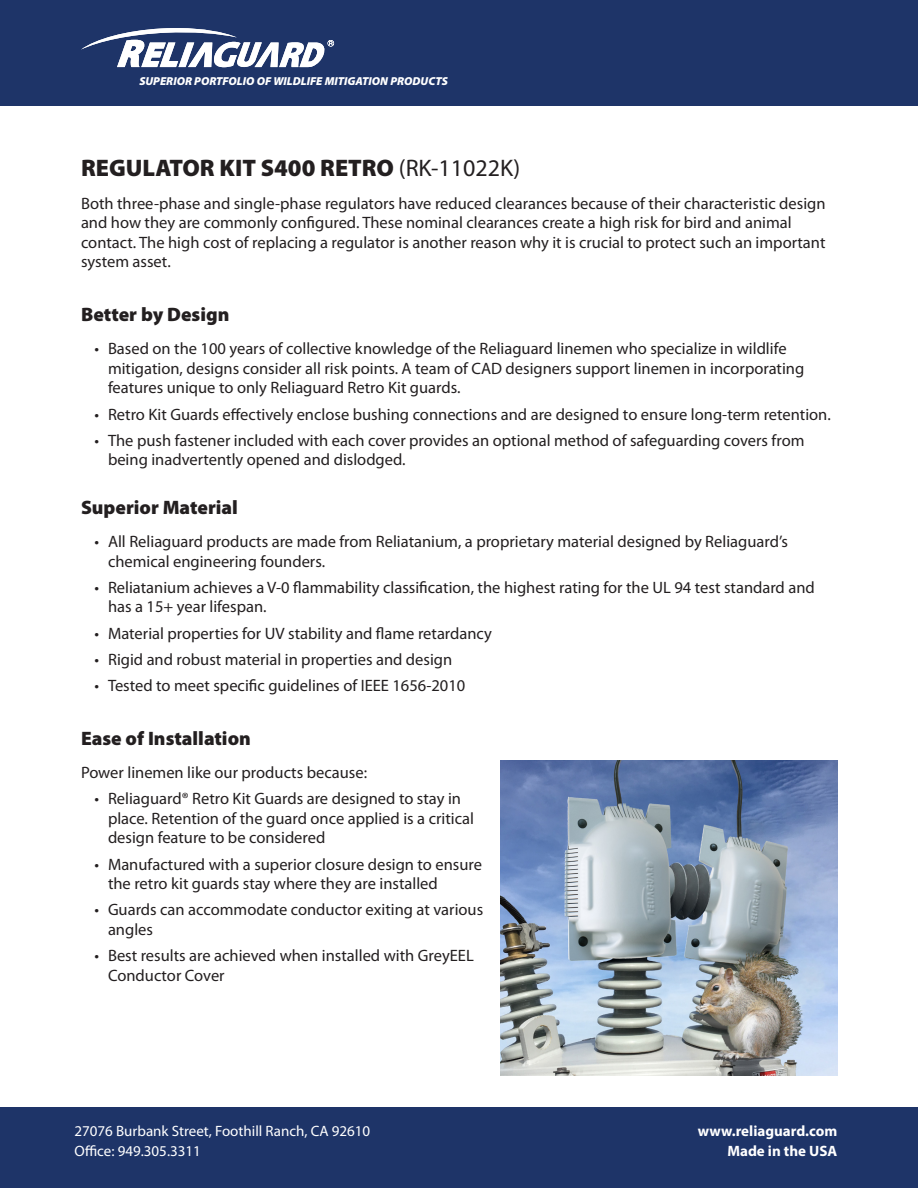
<style>
.page{position:relative;width:918px;height:1188px;background:#fff}
.page>*{position:absolute;margin:0;border:0;box-sizing:border-box;transform-origin:0 0}
.t1{font:900 24px "Myriad Pro";color:#231f20}
.t2{font:900 19.5px "Myriad Pro";color:#231f20}
.body{font:16.5px/19.5px "Myriad Pro";color:#231f20}
.t3{font:15px/19.5px "Myriad Pro";color:#fff}
.t4{font:700 15px/19.5px "Myriad Pro";color:#fff;text-align:right}
.t5{font:italic 900 11.55px "Myriad Pro";color:#fff}
.s1{font-weight:400}
</style>
<div class="page">
<div style="left:0;top:0;width:918px;height:106px;background:#1e3468"></div>
<div style="left:0;top:1107px;width:918px;height:81px;background:#1e3468"></div>
<svg style="left:81px;top:28px;width:253px;height:39px"></svg>
<img style="left:500px;top:760px;width:337px;height:315px">
<p class="t5" style="left:139px;top:75px;width:310px">SUPERIOR PORTFOLIO OF WILDLIFE MITIGATION PRODUCTS</p>
<p class="t1" style="left:81px;top:154px;width:441px">REGULATOR KIT S400 RETRO <span class="s1">(RK-11022K)</span></p>
<p class="body" style="left:81px;top:194px;width:746px">Both three-phase and single-phase regulators have reduced clearances because of their characteristic design and how they are commonly configured. These nominal clearances create a high risk for bird and animal contact. The high cost of replacing a regulator is another reason why it is crucial to protect such an important system asset.</p>
<h2 class="t2" style="left:81px;top:304px;width:150px">Better by Design</h2>
<p class="body" style="left:108px;top:340px;width:698px;text-indent:-14px">• Based on the 100 years of collective knowledge of the Reliaguard linemen who specialize in wildlife mitigation, designs consider all risk points. A team of CAD designers support linemen in incorporating features unique to only Reliaguard Retro Kit guards.</p>
<p class="body" style="left:94px;top:405px;width:738px">• Retro Kit Guards effectively enclose bushing connections and are designed to ensure long-term retention.</p>
<p class="body" style="left:108px;top:431px;width:698px;text-indent:-14px">• The push fastener included with each cover provides an optional method of safeguarding covers from being inadvertently opened and dislodged.</p>
<h2 class="t2" style="left:81px;top:497px;width:158px">Superior Material</h2>
<p class="body" style="left:108px;top:532px;width:681px;text-indent:-14px">• All Reliaguard products are made from Reliatanium, a proprietary material designed by Reliaguard’s chemical engineering founders.</p>
<p class="body" style="left:108px;top:578px;width:708px;text-indent:-14px">• Reliatanium achieves a V-0 flammability classification, the highest rating for the UL 94 test standard and has a 15+ year lifespan.</p>
<p class="body" style="left:94px;top:624px;width:399px">• Material properties for UV stability and flame retardancy</p>
<p class="body" style="left:94px;top:650px;width:359px">• Rigid and robust material in properties and design</p>
<p class="body" style="left:94px;top:676px;width:372px">• Tested to meet specific guidelines of IEEE 1656-2010</p>
<h2 class="t2" style="left:81px;top:728px;width:171px">Ease of Installation</h2>
<p class="body" style="left:81px;top:763px;width:288px">Power linemen like our products because:</p>
<p class="body" style="left:108px;top:790px;width:367px;text-indent:-14px">• Reliaguard® Retro Kit Guards are designed to stay in place. Retention of the guard once applied is a critical design feature to be considered</p>
<p class="body" style="left:108px;top:855px;width:376px;text-indent:-14px">• Manufactured with a superior closure design to ensure the retro kit guards stay where they are installed</p>
<p class="body" style="left:108px;top:901px;width:377px;text-indent:-14px">• Guards can accommodate conductor exiting at various angles</p>
<p class="body" style="left:108px;top:946px;width:367px;text-indent:-14px">• Best results are achieved when installed with GreyEEL<br>Conductor Cover</p>
<p class="t3" style="left:75px;top:1122px;width:297px">27076 Burbank Street, Foothill Ranch, CA 92610<br>Office: 949.305.3311</p>
<p class="t4" style="left:698px;top:1121px;width:141px">www.reliaguard.com<br>Made in the USA</p>
</div>
